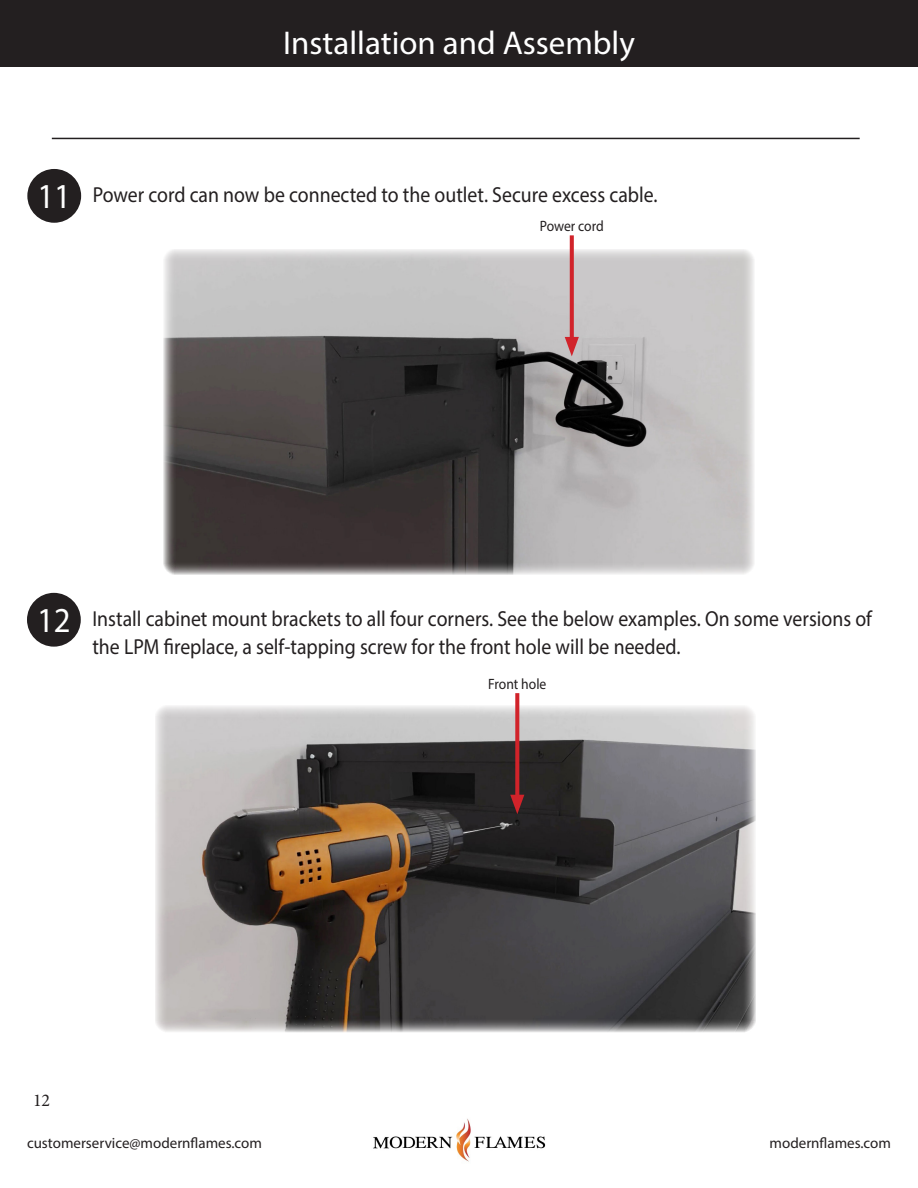
<style>
.page{position:relative;width:918px;height:1188px;background:#fff}
.page>*{position:absolute;margin:0;border:0;box-sizing:border-box;transform-origin:0 0}
.t1{font:35.1px "Myriad Pro";color:#fff;scale:.93 1}
.t2{font:33px "Myriad Pro";color:#fff}
.t3{font:21.75px/28.5px "Myriad Pro";color:#231f20;scale:.91 1}
.t4{font:18px "Minion Pro";color:#231f20}
.t5{font:15px "Myriad Pro";color:#231f20}
.t6{font:15px "Myriad Pro";color:#231f20;scale:.91 1}
</style>
<div class="page">
<img style="left:373px;top:1118px;width:173px;height:44px">
<div style="left:27px;top:169px;width:54px;height:54px;background:#231f20;border-radius:50%"></div>
<img style="left:164px;top:249px;width:590px;height:326px">
<div style="left:0;top:0;width:918px;height:66px;background:#231f20"></div>
<div style="left:27px;top:593px;width:54px;height:54px;background:#231f20;border-radius:50%"></div>
<img style="left:155px;top:706px;width:600px;height:326px">
<hr style="left:52px;top:138px;width:808px;height:1px;background:#231f20">
<svg style="left:570px;top:235px;width:4px;height:102px"></svg>
<svg style="left:565px;top:337px;width:14px;height:19px"></svg>
<svg style="left:515px;top:693px;width:4px;height:102px"></svg>
<svg style="left:510px;top:795px;width:14px;height:19px"></svg>
<p class="t2" style="left:283px;top:22px;width:353px">Installation and Assembly</p>
<p class="t1" style="left:37px;top:174px;width:38px">11</p>
<p class="t3" style="left:93px;top:180px;width:622px">Power cord can now be connected to the outlet. Secure excess cable.</p>
<p class="t6" style="left:540px;top:217px;width:72px">Power cord</p>
<p class="t1" style="left:37px;top:598px;width:38px">12</p>
<p class="t3" style="left:92px;top:604px;width:858px">Install cabinet mount brackets to all four corners. See the below examples. On some versions of the LPM fireplace, a self-tapping screw for the front hole will be needed.</p>
<p class="t4" style="left:33px;top:1088px;width:19px">12</p>
<p class="t6" style="left:488px;top:674px;width:65px">Front hole</p>
<p class="t5" style="left:27px;top:1134px;width:236px">customerservice@modernflames.com</p>
<p class="t5" style="left:770px;top:1134px;width:123px">modernflames.com</p>
</div>
